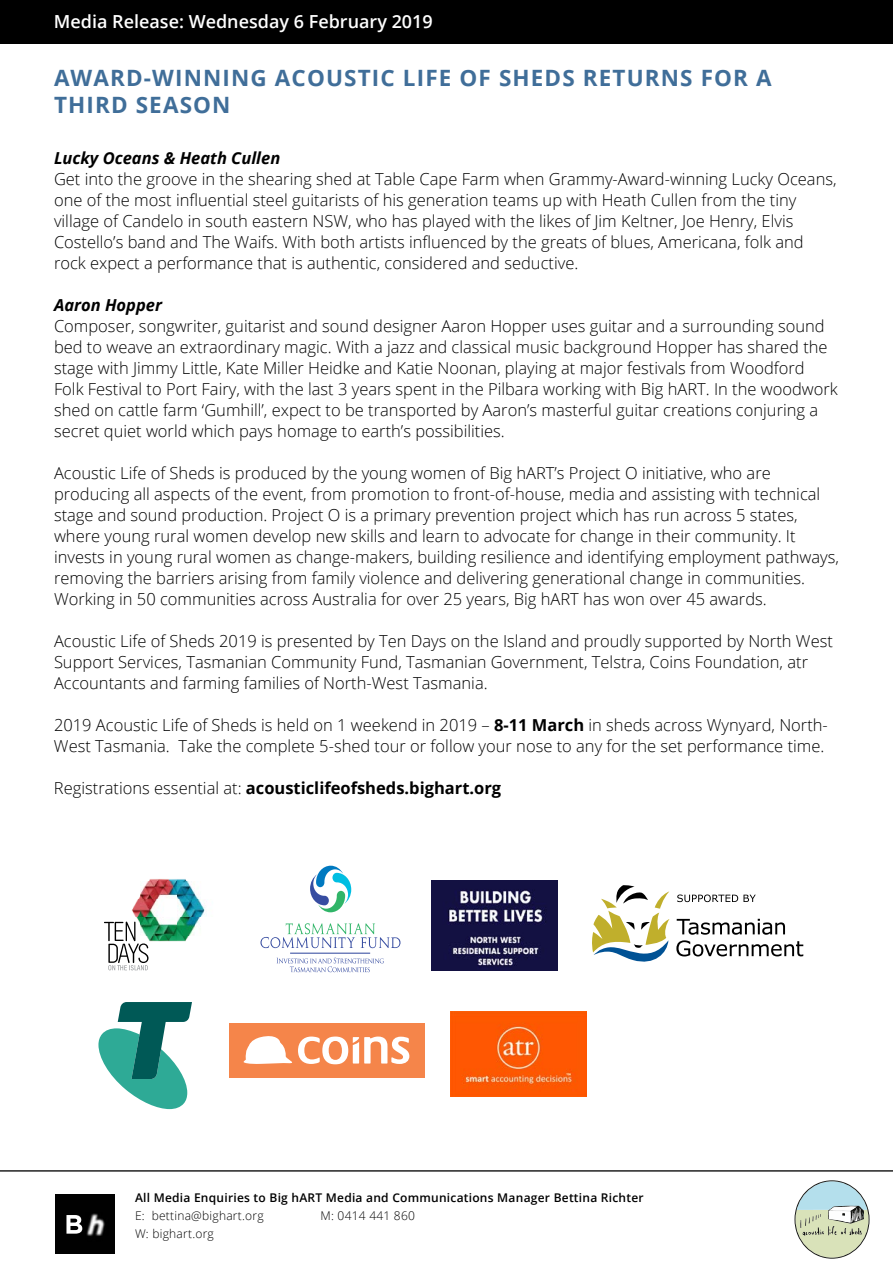
<style>
.page{position:relative;width:893px;height:1263px;background:#fff}
.page>*{position:absolute;margin:0;border:0;box-sizing:border-box;transform-origin:0 0}
.t1{font:700 22.5px/27px "Open Sans";letter-spacing:.05em;color:#406e99}
.t2{font:600 18px "Open Sans";color:#fff}
.t3{font:300 16.5px/21px "Open Sans";color:#000}
.t4{font:700 16.5px "Open Sans";color:#000}
.t5{font:italic 700 16.5px "Open Sans";color:#000}
.t6{font:600 12px "Open Sans";letter-spacing:.02em;color:#000}
.t7{font:300 12px "Open Sans";letter-spacing:.02em;color:#000}
.s1{font-weight:700}
.s2{font-weight:300}
</style>
<div class="page">
<svg style="left:0;top:1170px;width:893px;height:56px"></svg>
<img style="left:54px;top:1193px;width:62px;height:61px">
<div style="left:0;top:0;width:893px;height:44px;background:#000"></div>
<img style="left:104px;top:879px;width:101px;height:63px">
<svg style="left:104px;top:922px;width:45px;height:48px"></svg>
<svg style="left:260px;top:923px;width:140px;height:25px"></svg>
<svg style="left:310px;top:866px;width:41px;height:46px"></svg>
<svg style="left:277px;top:958px;width:107px;height:14px"></svg>
<hr style="left:290px;top:953px;width:80px;height:1px;background:#374da1">
<img style="left:431px;top:881px;width:126px;height:90px">
<svg style="left:592px;top:885px;width:78px;height:76px"></svg>
<svg style="left:676px;top:919px;width:127px;height:37px"></svg>
<svg style="left:677px;top:894px;width:79px;height:8px"></svg>
<svg style="left:98px;top:1002px;width:94px;height:107px"></svg>
<div style="left:229px;top:1023px;width:196px;height:54px;background:#f5854a"></div>
<svg style="left:243px;top:1036px;width:166px;height:28px"></svg>
<img style="left:450px;top:1011px;width:136px;height:86px">
<svg style="left:794px;top:1180px;width:75px;height:79px"></svg>
<p class="t2" style="left:54px;top:9px;width:380px">Media Release: Wednesday 6 February 2019</p>
<h1 class="t1" style="left:54px;top:64px;width:719px">AWARD-WINNING ACOUSTIC LIFE OF SHEDS RETURNS FOR A<br>THIRD SEASON</h1>
<p class="t5" style="left:54px;top:147px;width:228px">Lucky Oceans &amp; Heath Cullen</p>
<p class="t3" style="left:54px;top:168px;width:784px">Get into the groove in the shearing shed at Table Cape Farm when Grammy-Award-winning Lucky Oceans, one of the most influential steel guitarists of his generation teams up with Heath Cullen from the tiny village of Candelo in south eastern NSW, who has played with the likes of Jim Keltner, Joe Henry, Elvis Costello’s band and The Waifs. With both artists influenced by the greats of blues, Americana, folk and rock expect a performance that is authentic, considered and seductive.</p>
<p class="t5" style="left:54px;top:294px;width:109px">Aaron Hopper</p>
<p class="t3" style="left:54px;top:315px;width:785px">Composer, songwriter, guitarist and sound designer Aaron Hopper uses guitar and a surrounding sound bed to weave an extraordinary magic. With a jazz and classical music background Hopper has shared the stage with Jimmy Little, Kate Miller Heidke and Katie Noonan, playing at major festivals from Woodford Folk Festival to Port Fairy, with the last 3 years spent in the Pilbara working with Big hART. In the woodwork shed on cattle farm ‘Gumhill’, expect to be transported by Aaron’s masterful guitar creations conjuring a secret quiet world which pays homage to earth’s possibilities.</p>
<p class="t3" style="left:54px;top:462px;width:786px">Acoustic Life of Sheds is produced by the young women of Big hART’s Project O initiative, who are producing all aspects of the event, from promotion to front-of-house, media and assisting with technical stage and sound production. Project O is a primary prevention project which has run across 5 states, where young rural women develop new skills and learn to advocate for change in their community. It invests in young rural women as change-makers, building resilience and identifying employment pathways, removing the barriers arising from family violence and delivering generational change in communities.<br>Working in 50 communities across Australia for over 25 years, Big hART has won over 45 awards.</p>
<p class="t3" style="left:54px;top:630px;width:780px">Acoustic Life of Sheds 2019 is presented by Ten Days on the Island and proudly supported by North West<br>Support Services, Tasmanian Community Fund, Tasmanian Government, Telstra, Coins Foundation, atr<br>Accountants and farming families of North-West Tasmania.</p>
<p class="t3" style="left:54px;top:714px;width:775px">2019 Acoustic Life of Sheds is held on 1 weekend in 2019 – <span class="s1">8-11 March</span> in sheds across Wynyard, North-<br>West Tasmania. Take the complete 5-shed tour or follow your nose to any for the set performance time.</p>
<p class="t4" style="left:54px;top:777px;width:449px"><span class="s2">Registrations essential at:</span> acousticlifeofsheds.bighart.org</p>
<p class="t6" style="left:135px;top:1189px;width:510px">All Media Enquiries to Big hART Media and Communications Manager Bettina Richter</p>
<p class="t7" style="left:135px;top:1207px;width:130px">E: bettina@bighart.org</p>
<p class="t7" style="left:321px;top:1207px;width:96px">M: 0414 441 860</p>
<p class="t7" style="left:135px;top:1225px;width:80px">W: bighart.org</p>
</div>
